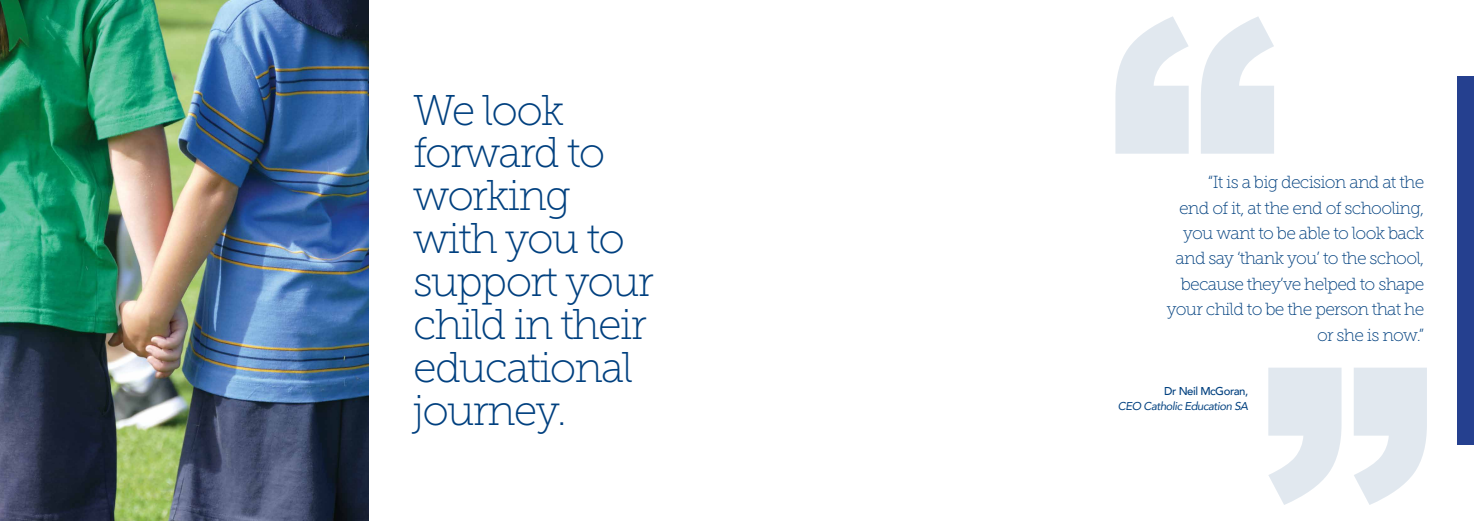
<style>
.page{position:relative;width:1474px;height:521px;background:#fff}
.page>*{position:absolute;margin:0;border:0;box-sizing:border-box;transform-origin:0 0}
.t1{font:42.88px/42.9px "Museo Slab 100";letter-spacing:-.04em;color:#00407f}
.t2{font:17.41px/25.4px "Museo Slab 100";letter-spacing:-.04em;color:#00407f;text-align:right}
.t3{font:italic 11.38px "Avenir";letter-spacing:-.04em;color:#00407f}
.t4{font:500 11.38px "Avenir";letter-spacing:-.04em;color:#00407f}
</style>
<div class="page">
<div style="left:1457px;top:76px;width:16px;height:369px;background:#25408f"></div>
<svg style="left:1115px;top:16px;width:159px;height:138px"></svg>
<svg style="left:1268px;top:368px;width:158px;height:137px"></svg>
<img style="left:0;top:0;width:368px;height:521px">
<h1 class="t1" style="left:413px;top:89px;width:242px">We look forward to working with you to support your child in their educational journey.</h1>
<p class="t2" style="left:1166px;top:170px;width:259px">“It is a big decision and at the<br>end of it, at the end of schooling, you want to be able to look back and say ‘thank you’ to the school, because they’ve helped to shape your child to be the person that he or she is now.”</p>
<p class="t4" style="left:1164px;top:382px;width:85px">Dr Neil McGoran,</p>
<p class="t3" style="left:1117px;top:399px;width:132px">CEO Catholic Education SA</p>
</div>
